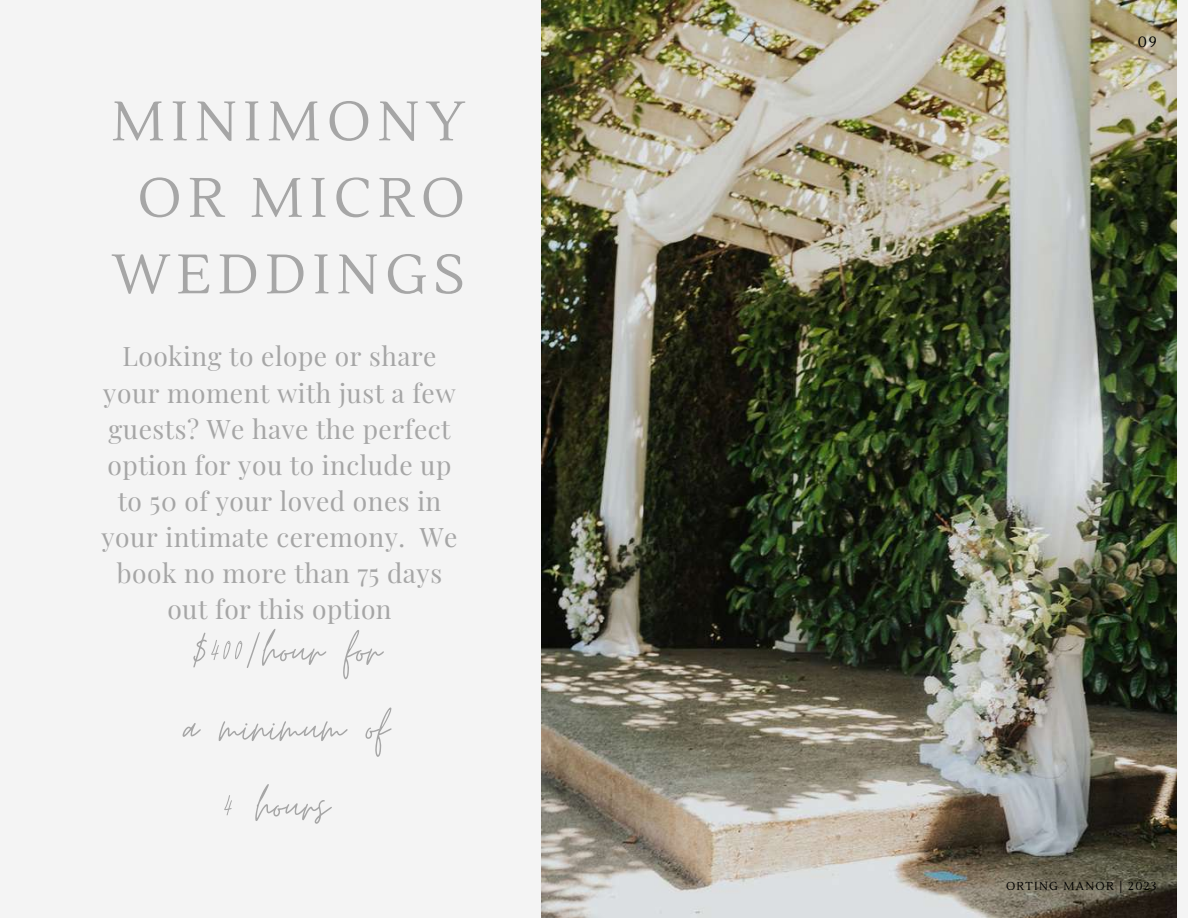
<style>
.page{position:relative;width:1188px;height:918px;background:#f4f4f4}
.page>*{position:absolute;margin:0;border:0;box-sizing:border-box;transform-origin:0 0}
.t1{font:55.8px/77.7px "Moon Time";color:#a6a6a6;text-align:center}
.t2{font:55.35px/76.5px "Lustria";letter-spacing:.115em;color:#a6a6a6;text-align:center}
.t3{font:26.4px/36.2px "Playfair Display";letter-spacing:.02em;color:#a6a6a6;text-align:center}
.t4{font:14.85px "Lustria";color:#000}
.t5{font:11.55px "Lustria";letter-spacing:.115em;color:#000}
</style>
<div class="page">
<img style="left:542px;top:0;width:634px;height:918px">
<h2 class="t2" style="left:111px;top:85px;width:355px">MINIMONY<br>OR MICRO<br>WEDDINGS</h2>
<p class="t3" style="left:102px;top:337px;width:358px">Looking to elope or share your moment with just a few guests? We have the perfect option for you to include up to 50 of your loved ones in your intimate ceremony. We book no more than 75 days out for this option</p>
<h1 class="t1" style="left:184px;top:613px;width:207px">$400/hour for a minimum of<br>4 hours</h1>
<p class="t4" style="left:1138px;top:33px;width:20px">09</p>
<p class="t5" style="left:1006px;top:879px;width:152px">ORTING MANOR | 2023</p>
</div>
